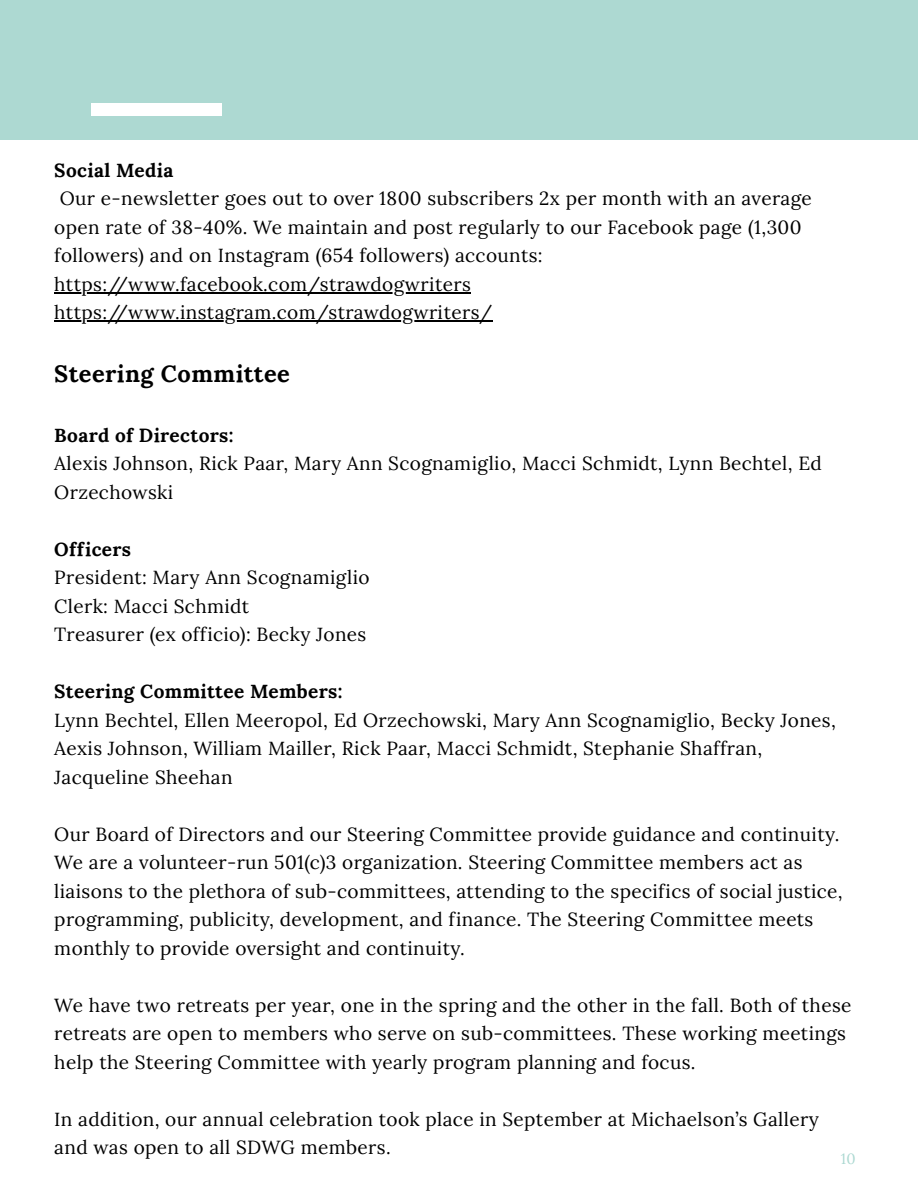
<style>
.page{position:relative;width:918px;height:1188px;background:#fff}
.page>*{position:absolute;margin:0;border:0;box-sizing:border-box;transform-origin:0 0}
.t1{font:700 23.55px "Lora";letter-spacing:.02em;color:#000}
.t2{font:19.05px/28.5px "Lora";letter-spacing:.02em;color:#000}
.t3{font:700 19.05px "Lora";letter-spacing:.02em;color:#000}
.t4{font:14.85px "Lora";color:#add9d2}
.s1{font-weight:700}
</style>
<div class="page">
<div style="left:0;top:0;width:918px;height:140px;background:#add9d2"></div>
<div style="left:92px;top:103px;width:130px;height:12px;background:#fff"></div>
<hr style="left:54px;top:292px;width:417px;height:1px;background:#000">
<hr style="left:54px;top:321px;width:439px;height:1px;background:#000">
<p class="t3" style="left:54px;top:158px;width:120px">Social Media</p>
<h1 class="t2" style="left:54px;top:184px;width:759px">Our e-newsletter goes out to over 1800 subscribers 2x per month with an average open rate of 38-40%. We maintain and post regularly to our Facebook page (1,300 followers) and on Instagram (654 followers) accounts:</h1>
<p class="t2" style="left:54px;top:270px;width:418px">https://www.facebook.com/strawdogwriters</p>
<p class="t2" style="left:54px;top:298px;width:440px">https://www.instagram.com/strawdogwriters/</p>
<p class="t1" style="left:54px;top:359px;width:237px">Steering Committee</p>
<p class="t2" style="left:54px;top:420px;width:769px"><span class="s1">Board of Directors:<br></span>Alexis Johnson, Rick Paar, Mary Ann Scognamiglio, Macci Schmidt, Lynn Bechtel, Ed<br>Orzechowski</p>
<p class="t3" style="left:54px;top:536px;width:78px">Officers</p>
<p class="t2" style="left:54px;top:563px;width:317px">President: Mary Ann Scognamiglio</p>
<p class="t2" style="left:54px;top:591px;width:196px">Clerk: Macci Schmidt</p>
<p class="t2" style="left:54px;top:620px;width:314px">Treasurer (ex officio): Becky Jones</p>
<p class="t3" style="left:54px;top:679px;width:290px">Steering Committee Members:</p>
<p class="t2" style="left:54px;top:705px;width:783px">Lynn Bechtel, Ellen Meeropol, Ed Orzechowski, Mary Ann Scognamiglio, Becky Jones,<br>Aexis Johnson, William Mailler, Rick Paar, Macci Schmidt, Stephanie Shaffran,<br>Jacqueline Sheehan</p>
<p class="t2" style="left:54px;top:820px;width:790px">Our Board of Directors and our Steering Committee provide guidance and continuity.<br>We are a volunteer-run 501(c)3 organization. Steering Committee members act as liaisons to the plethora of sub-committees, attending to the specifics of social justice, programming, publicity, development, and finance. The Steering Committee meets monthly to provide oversight and continuity.</p>
<p class="t2" style="left:54px;top:991px;width:799px">We have two retreats per year, one in the spring and the other in the fall. Both of these retreats are open to members who serve on sub-committees. These working meetings help the Steering Committee with yearly program planning and focus.</p>
<p class="t2" style="left:54px;top:1105px;width:766px">In addition, our annual celebration took place in September at Michaelson’s Gallery and was open to all SDWG members.</p>
<p class="t4" style="left:841px;top:1149px;width:16px">10</p>
</div>
